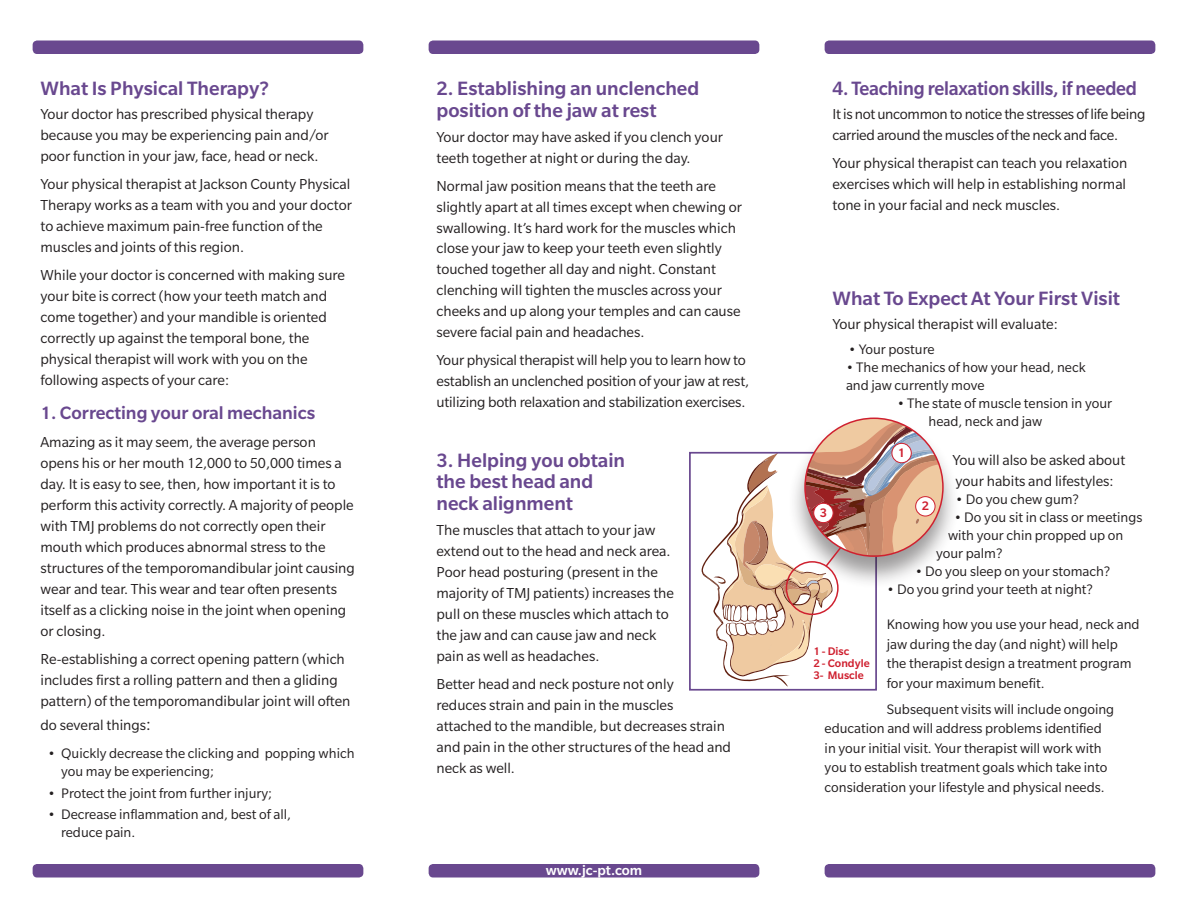
<style>
.page{position:relative;width:1188px;height:918px;background:#fff}
.page>*{position:absolute;margin:0;border:0;box-sizing:border-box;transform-origin:0 0}
.t1{font:500 21px/21.8px "Slate Pro";color:#69488f}
.t2{font:500 21px "Slate Pro";color:#69488f;scale:.94 1}
.t3{font:500 19.5px "Slate Pro";color:#69488f}
.t4{font:15.75px/21px "Slate Pro";color:#231f20}
.t5{font:15.75px/21px "Slate Pro";letter-spacing:-.02em;color:#231f20}
.t6{font:15px/19.5px "Slate Pro";color:#231f20}
.t7{font:500 15px "Slate Pro";color:#fff}
.t8{font:500 13.5px "Slate Pro";color:#cf202f}
.t9{font:500 12px/12px "Slate Pro";color:#cf202f}
.s1{font-size:18px}
</style>
<div class="page">
<div style="left:429px;top:40px;width:330px;height:14px;background:#69488f;border-radius:4px"></div>
<div style="left:429px;top:864px;width:330px;height:14px;background:#69488f;border-radius:4px"></div>
<div style="left:33px;top:40px;width:330px;height:14px;background:#69488f;border-radius:4px"></div>
<div style="left:33px;top:864px;width:330px;height:14px;background:#69488f;border-radius:4px"></div>
<div style="left:825px;top:40px;width:330px;height:14px;background:#69488f;border-radius:4px"></div>
<div style="left:825px;top:864px;width:330px;height:14px;background:#69488f;border-radius:4px"></div>
<div style="left:689px;top:452px;width:188px;height:239px;border:2px solid #69488f"></div>
<div style="left:787px;top:416px;width:174px;height:173px;background:#231f20;opacity:.45"></div>
<svg style="left:702px;top:418px;width:241px;height:271px"></svg>
<div style="left:786px;top:561px;width:53px;height:54px;border:2px solid #cf202f;border-radius:50%"></div>
<div style="left:916px;top:497px;width:19px;height:19px;background:#fff;border-radius:50%"></div>
<div style="left:915px;top:496px;width:20px;height:20px;border:1px solid #cf202f;border-radius:50%"></div>
<div style="left:814px;top:503px;width:19px;height:20px;background:#fff;border-radius:50%"></div>
<div style="left:813px;top:503px;width:20px;height:20px;border:1px solid #cf202f;border-radius:50%"></div>
<div style="left:892px;top:443px;width:19px;height:20px;background:#fff;border-radius:50%"></div>
<div style="left:892px;top:443px;width:20px;height:20px;border:1px solid #cf202f;border-radius:50%"></div>
<h1 class="t1" style="left:40px;top:77px;width:230px">What Is Physical Therapy?</h1>
<p class="t4" style="left:40px;top:104px;width:290px">Your doctor has prescribed physical therapy because you may be experiencing pain and/or poor function in your jaw, face, head or neck.</p>
<p class="t4" style="left:40px;top:173px;width:313px">Your physical therapist at Jackson County Physical Therapy works as a team with you and your doctor to achieve maximum pain-free function of the muscles and joints of this region.</p>
<p class="t4" style="left:40px;top:264px;width:306px">While your doctor is concerned with making sure your bite is correct (how your teeth match and come together) and your mandible is oriented correctly up against the temporal bone, the physical therapist will work with you on the following aspects of your care:</p>
<p class="t3" style="left:40px;top:402px;width:276px">1. Correcting your oral mechanics</p>
<p class="t4" style="left:40px;top:431px;width:316px">Amazing as it may seem, the average person opens his or her mouth 12,000 to 50,000 times a day. It is easy to see, then, how important it is to perform this activity correctly. A majority of people with TMJ problems do not correctly open their mouth which produces abnormal stress to the structures of the temporomandibular joint causing wear and tear. This wear and tear often presents itself as a clicking noise in the joint when opening or closing.</p>
<p class="t4" style="left:40px;top:648px;width:312px">Re-establishing a correct opening pattern (which includes first a rolling pattern and then a gliding pattern) of the temporomandibular joint will often</p>
<p class="t4" style="left:40px;top:714px;width:112px">do several things<span class="s1">:</span></p>
<p class="t6" style="left:61px;top:744px;width:295px;line-height:18px;text-indent:-14px">• Quickly decrease the clicking and popping which you may be experiencing;</p>
<p class="t6" style="left:48px;top:783px;width:226px">• Protect the joint from further injury;</p>
<p class="t6" style="left:61px;top:805px;width:231px;line-height:18px;text-indent:-14px">• Decrease inflammation and, best of all, reduce pain.</p>
<h1 class="t1" style="left:436px;top:77px;width:264px;line-height:22.5px">2. Establishing an unclenched position of the jaw at rest</h1>
<p class="t4" style="left:436px;top:126px;width:288px">Your doctor may have asked if you clench your teeth together at night or during the day.</p>
<p class="t4" style="left:436px;top:175px;width:307px">Normal jaw position means that the teeth are slightly apart at all times except when chewing or swallowing. It’s hard work for the muscles which close your jaw to keep your teeth even slightly touched together all day and night. Constant clenching will tighten the muscles across your cheeks and up along your temples and can cause severe facial pain and headaches.</p>
<p class="t4" style="left:436px;top:350px;width:314px">Your physical therapist will help you to learn how to establish an unclenched position of your jaw at rest, utilizing both relaxation and stabilization exercises.</p>
<h1 class="t1" style="left:436px;top:449px;width:190px">3. Helping you obtain the best head and neck alignment</h1>
<p class="t4" style="left:436px;top:519px;width:239px">The muscles that attach to your jaw extend out to the head and neck area.<br>Poor head posturing (present in the majority of TMJ patients) increases the pull on these muscles which attach to the jaw and can cause jaw and neck pain as well as headaches.</p>
<p class="t4" style="left:436px;top:673px;width:296px">Better head and neck posture not only<br>reduces strain and pain in the muscles attached to the mandible, but decreases strain and pain in the other structures of the head and neck as well.</p>
<p class="t7" style="left:546px;top:862px;width:98px">www.jc-pt.com</p>
<h1 class="t2" style="left:832px;top:77px;width:326px">4. Teaching relaxation skills, if needed</h1>
<p class="t5" style="left:832px;top:104px;width:314px">It is not uncommon to notice the stresses of life being carried around the muscles of the neck and face.</p>
<p class="t4" style="left:832px;top:152px;width:297px;text-align:justify">Your physical therapist can teach you relaxation exercises which will help in establishing normal tone in your facial and neck muscles.</p>
<h1 class="t1" style="left:832px;top:287px;width:289px">What To Expect At Your First Visit</h1>
<p class="t4" style="left:832px;top:314px;width:227px">Your physical therapist will evaluate:</p>
<p class="t6" style="left:849px;top:340px;width:87px">• Your posture</p>
<p class="t6" style="left:846px;top:358px;width:241px;line-height:18px">• The mechanics of how your head, neck and jaw currently move</p>
<p class="t6" style="left:928px;top:394px;width:185px;line-height:18px;text-indent:-32px">• The state of muscle tension in your head, neck and jaw</p>
<p class="t4" style="left:952px;top:450px;width:174px">You will also be asked about your habits and lifestyles:</p>
<p class="t6" style="left:956px;top:490px;width:125px">• Do you chew gum?</p>
<p class="t6" style="left:954px;top:508px;width:190px">• Do you sit in class or meetings</p>
<p class="t6" style="left:948px;top:526px;width:177px">with your chin propped up on</p>
<p class="t6" style="left:936px;top:544px;width:68px">your palm?</p>
<p class="t6" style="left:915px;top:562px;width:197px">• Do you sleep on your stomach?</p>
<p class="t6" style="left:887px;top:580px;width:208px">• Do you grind your teeth at night?</p>
<p class="t8" style="left:898px;top:445px;width:9px">1</p>
<p class="t8" style="left:922px;top:498px;width:9px">2</p>
<p class="t8" style="left:820px;top:505px;width:9px">3</p>
<p class="t6" style="left:887px;top:615px;width:254px">Knowing how you use your head, neck and jaw during the day (and night) will help the therapist design a treatment program for your maximum benefit.</p>
<p class="t6" style="left:825px;top:699px;width:291px;text-indent:62px">Subsequent visits will include ongoing education and will address problems identified in your initial visit. Your therapist will work with you to establish treatment goals which take into consideration your lifestyle and physical needs.</p>
<p class="t9" style="left:813px;top:645px;width:58px">1 - Disc<br>2 - Condyle<br>3- Muscle</p>
</div>
